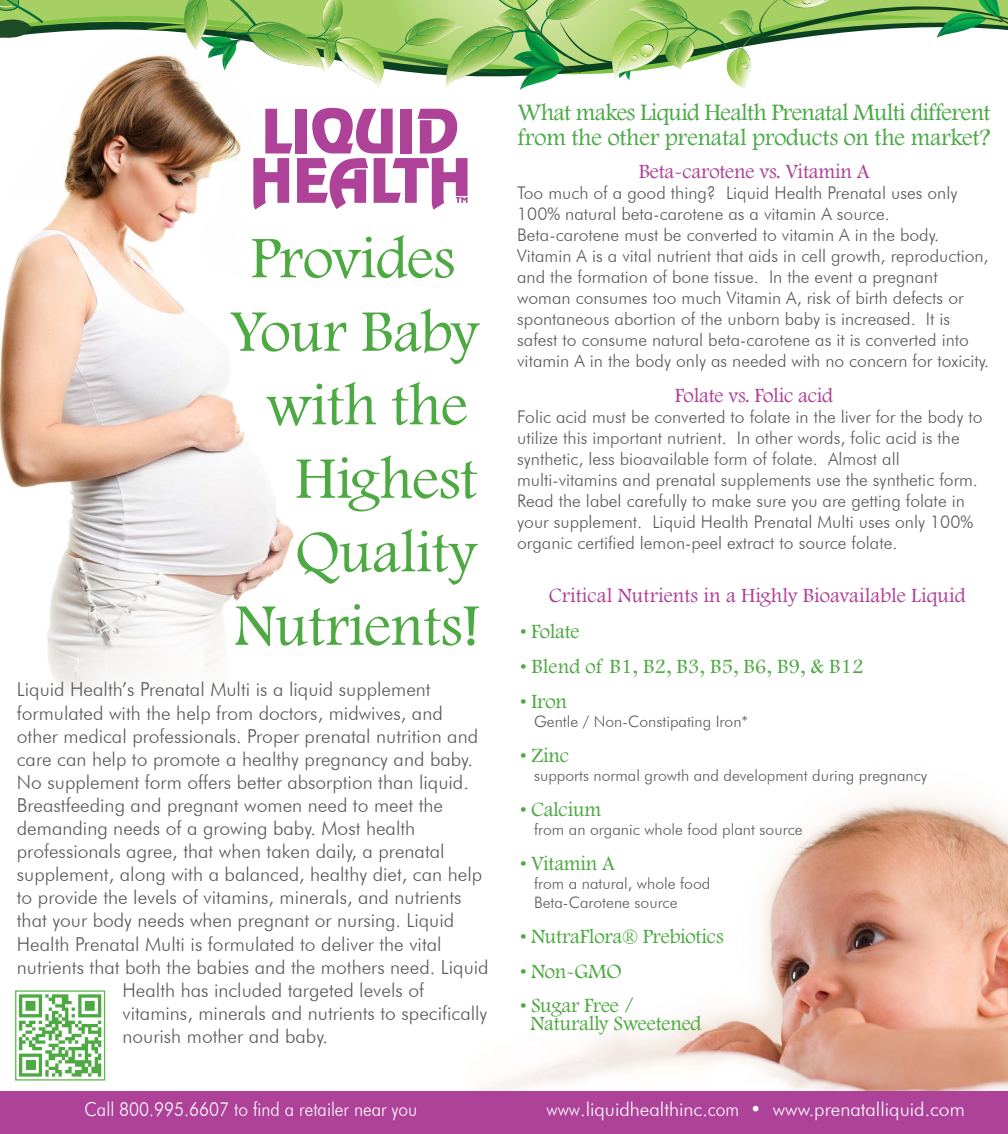
<style>
.page{position:relative;width:1008px;height:1134px;background:#fff}
.page>*{position:absolute;margin:0;border:0;box-sizing:border-box;transform-origin:0 0}
.t1{font:61.25px "Footlight MT Light";letter-spacing:-.015em;color:#4da941}
.t2{font:24.5px/24.5px "Footlight MT Light";letter-spacing:-.025em;color:#4ba947}
.t3{font:21px/17.5px "Footlight MT Light";letter-spacing:-.015em;color:#4da941}
.t4{font:21px "Footlight MT Light";color:#ad4298}
.t5{font:300 19.25px "Futura BT";color:#58595b}
.t6{font:300 19.25px "Futura BT";color:#fff;scale:.9 1}
.t7{font:300 17.5px/21px "Futura BT";color:#58595b}
.t8{font:300 15.75px/18.9px "Futura BT";color:#58595b}
</style>
<div class="page">
<img style="left:474px;top:797px;width:534px;height:294px">
<img style="left:0;top:94px;width:336px;height:599px">
<div style="left:0;top:1091px;width:1008px;height:43px;background:#ad4298"></div>
<svg style="left:51px;top:0;width:153px;height:94px"></svg>
<svg style="left:51px;top:21px;width:86px;height:56px"></svg>
<svg style="left:0;top:0;width:51px;height:38px;background:#709f55"></svg>
<svg style="left:137px;top:0;width:871px;height:90px"></svg>
<svg style="left:253px;top:108px;width:215px;height:102px"></svg>
<div style="left:15px;top:990px;width:90px;height:91px;border:1px solid #56b947"></div>
<svg style="left:19px;top:994px;width:82px;height:83px"></svg>
<div style="left:26px;top:1060px;width:9px;height:10px;background:#4da941"></div>
<h1 class="t1" style="left:250px;top:221px;width:206px">Provides</h1>
<h1 class="t1" style="left:229px;top:295px;width:251px">Your Baby</h1>
<h1 class="t1" style="left:266px;top:368px;width:204px">with the</h1>
<h1 class="t1" style="left:295px;top:442px;width:185px">Highest</h1>
<h1 class="t1" style="left:295px;top:515px;width:184px">Quality</h1>
<h1 class="t1" style="left:234px;top:589px;width:248px">Nutrients!</h1>
<p class="t5" style="left:17px;top:678px;width:415px">Liquid Health’s Prenatal Multi is a liquid supplement</p>
<p class="t5" style="left:17px;top:701px;width:427px">formulated with the help from doctors, midwives, and</p>
<p class="t5" style="left:17px;top:724px;width:463px">other medical professionals. Proper prenatal nutrition and</p>
<p class="t5" style="left:17px;top:747px;width:458px">care can help to promote a healthy pregnancy and baby.</p>
<p class="t5" style="left:17px;top:770px;width:454px">No supplement form offers better absorption than liquid.</p>
<p class="t5" style="left:17px;top:793px;width:428px">Breastfeeding and pregnant women need to meet the</p>
<p class="t5" style="left:17px;top:817px;width:400px">demanding needs of a growing baby. Most health</p>
<p class="t5" style="left:17px;top:840px;width:429px">professionals agree, that when taken daily, a prenatal</p>
<p class="t5" style="left:17px;top:863px;width:467px">supplement, along with a balanced, healthy diet, can help</p>
<p class="t5" style="left:17px;top:886px;width:446px">to provide the levels of vitamins, minerals, and nutrients</p>
<p class="t5" style="left:17px;top:909px;width:439px">that your body needs when pregnant or nursing. Liquid</p>
<p class="t5" style="left:17px;top:932px;width:426px">Health Prenatal Multi is formulated to deliver the vital</p>
<p class="t5" style="left:17px;top:955px;width:473px">nutrients that both the babies and the mothers need. Liquid</p>
<p class="t5" style="left:123px;top:978px;width:303px">Health has included targeted levels of</p>
<p class="t5" style="left:123px;top:1001px;width:366px">vitamins, minerals and nutrients to specifically</p>
<p class="t5" style="left:123px;top:1024px;width:207px">nourish mother and baby.</p>
<h2 class="t2" style="left:518px;top:100px;width:475px">What makes Liquid Health Prenatal Multi different from the other prenatal products on the market?</h2>
<p class="t4" style="left:639px;top:159px;width:232px">Beta-carotene vs. Vitamin A</p>
<p class="t7" style="left:517px;top:182px;width:474px">Too much of a good thing? Liquid Health Prenatal uses only 100% natural beta-carotene as a vitamin A source.<br>Beta-carotene must be converted to vitamin A in the body.<br>Vitamin A is a vital nutrient that aids in cell growth, reproduction, and the formation of bone tissue. In the event a pregnant woman consumes too much Vitamin A, risk of birth defects or spontaneous abortion of the unborn baby is increased. It is safest to consume natural beta-carotene as it is converted into vitamin A in the body only as needed with no concern for toxicity.</p>
<p class="t4" style="left:675px;top:383px;width:160px">Folate vs. Folic acid</p>
<p class="t7" style="left:517px;top:406px;width:467px">Folic acid must be converted to folate in the liver for the body to utilize this important nutrient. In other words, folic acid is the synthetic, less bioavailable form of folate. Almost all multi-vitamins and prenatal supplements use the synthetic form.<br>Read the label carefully to make sure you are getting folate in your supplement. Liquid Health Prenatal Multi uses only 100% organic certified lemon-peel extract to source folate.</p>
<p class="t4" style="left:549px;top:583px;width:419px">Critical Nutrients in a Highly Bioavailable Liquid</p>
<p class="t3" style="left:520px;top:622px;width:61px">• Folate</p>
<p class="t3" style="left:520px;top:657px;width:345px">• Blend of B1, B2, B3, B5, B6, B9, &amp; B12</p>
<p class="t3" style="left:520px;top:692px;width:48px">• Iron</p>
<p class="t8" style="left:534px;top:712px;width:216px">Gentle / Non-Constipating Iron*</p>
<p class="t3" style="left:520px;top:746px;width:50px">• Zinc</p>
<p class="t8" style="left:534px;top:766px;width:395px">supports normal growth and development during pregnancy</p>
<p class="t3" style="left:520px;top:800px;width:82px">• Calcium</p>
<p class="t8" style="left:534px;top:820px;width:270px">from an organic whole food plant source</p>
<p class="t3" style="left:520px;top:854px;width:96px">• Vitamin A</p>
<p class="t8" style="left:534px;top:874px;width:178px">from a natural, whole food<br>Beta-Carotene source</p>
<p class="t3" style="left:520px;top:927px;width:205px">• NutraFlora® Prebiotics</p>
<p class="t3" style="left:520px;top:962px;width:103px">• Non-GMO</p>
<p class="t3" style="left:530px;top:996px;width:173px;text-indent:-10px">• Sugar Free /<br>Naturally Sweetened</p>
<p class="t6" style="left:85px;top:1098px;width:371px">Call 800.995.6607 to find a retailer near you</p>
<p class="t6" style="left:546px;top:1098px;width:466px">www.liquidhealthinc.com • www.prenatalliquid.com</p>
</div>
